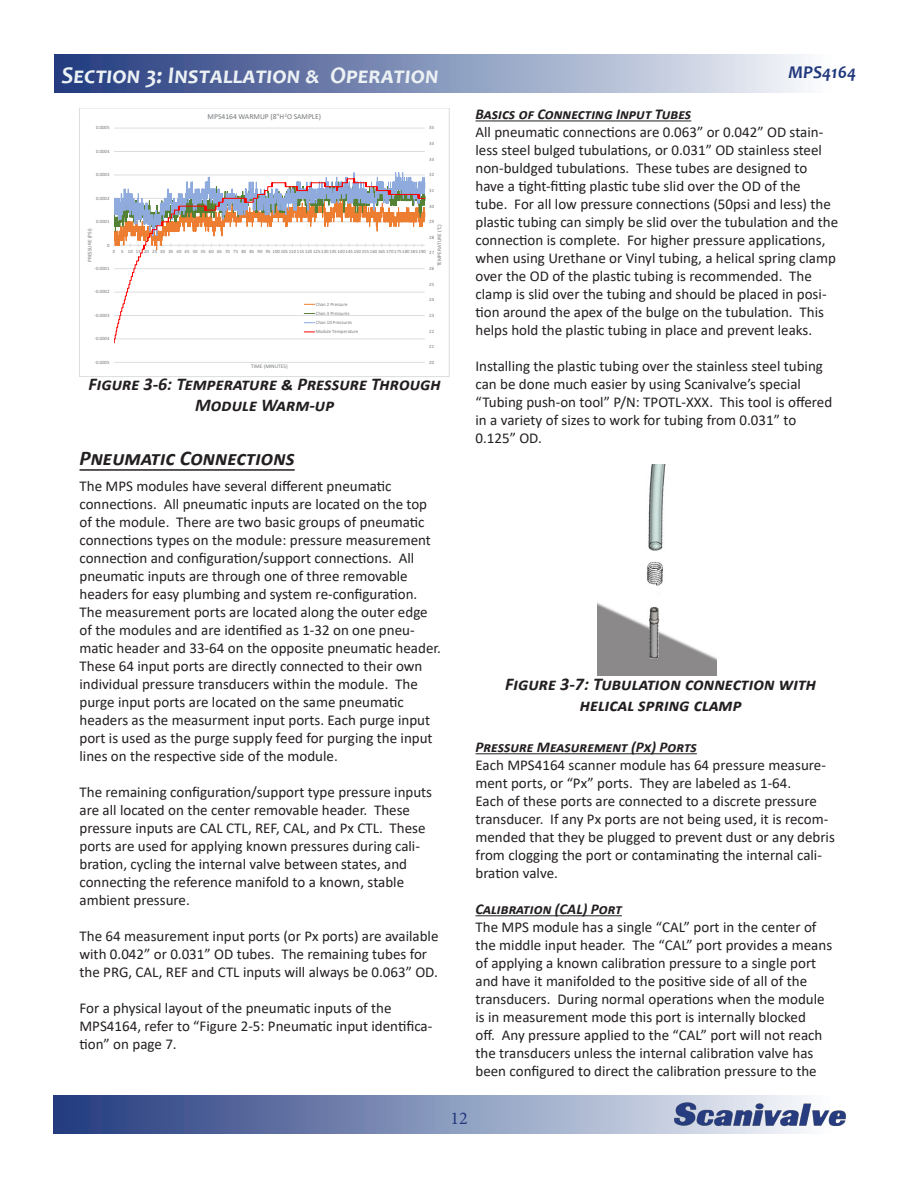
<style>
.page{position:relative;width:918px;height:1188px;background:#fff}
.page>*{position:absolute;margin:0;border:0;box-sizing:border-box;transform-origin:0 0}
.t1{font:italic 700 24px "Candara";color:#ecf1f4}
.Sub_Heading_1{font:italic 700 21px "Calibri";color:#231f20}
.t2{font:italic 700 18px/21.6px "Calibri";color:#231f20;text-align:center}
.t3{font:italic 700 18px "Candara";color:#22387d}
.t4{font:18px "Minion Pro";color:#22387d}
.t5{font:15px/18px "Calibri";color:#231f20}
.Sub_Heading_2{font:italic 700 15px "Calibri";color:#231f20}
.t6{font:7.65px "Calibri";color:#76787b}
.t7{font:5.4px "Calibri";color:#76787b}
.t8{font:4.95px/9.1px "Calibri";color:#76787b}
</style>
<div class="page">
<div style="left:53px;top:1095px;width:810px;height:39px;background:linear-gradient(to right,#1f387d,#fff)"></div>
<img style="left:673px;top:1100px;width:175px;height:33px">
<div style="left:54px;top:54px;width:810px;height:39px;background:linear-gradient(to right,#1f387d,#fff)"></div>
<hr style="left:80px;top:469px;width:215px;height:2px;background:#231f20">
<hr style="left:114px;top:362px;width:311px;height:1px;background:#dcdddf">
<hr style="left:114px;top:151px;width:311px;height:1px;background:#dcdddf">
<hr style="left:114px;top:128px;width:311px;height:1px;background:#dcdddf">
<svg style="left:114px;top:172px;width:311px;height:7px"></svg>
<svg style="left:114px;top:179px;width:311px;height:164px"></svg>
<div style="left:80px;top:108px;width:369px;height:269px;border:1px solid #dcdddf"></div>
<hr style="left:476px;top:120px;width:215px;height:1px;background:#231f20">
<hr style="left:476px;top:753px;width:221px;height:1px;background:#231f20">
<hr style="left:476px;top:915px;width:146px;height:1px;background:#231f20">
<img style="left:597px;top:464px;width:120px;height:212px">
<h1 class="t1" style="left:62px;top:60px;width:379px">Section 3: Installation &amp; Operation</h1>
<p class="t3" style="left:788px;top:61px;width:70px">MPS4164</p>
<p class="t8" style="left:96px;top:123px;width:15px">0.0005</p>
<p class="t8" style="left:96px;top:147px;width:15px">0.0004</p>
<p class="t8" style="left:96px;top:170px;width:15px">0.0003</p>
<p class="t8" style="left:96px;top:193px;width:15px">0.0002</p>
<p class="t6" style="left:208px;top:111px;width:115px">MPS4164 WARMUP (8"H<sup>2</sup>O SAMPLE)</p>
<p class="t8" style="left:429px;top:123px;width:6px">35</p>
<p class="t8" style="left:429px;top:139px;width:6px">34</p>
<p class="t8" style="left:429px;top:154px;width:6px">33</p>
<p class="t8" style="left:429px;top:170px;width:6px">32</p>
<p class="t8" style="left:429px;top:186px;width:6px">31</p>
<p class="t8" style="left:429px;top:201px;width:6px">30</p>
<p class="t8" style="left:429px;top:217px;width:6px">29</p>
<p class="t8" style="left:96px;top:217px;width:15px">0.0001</p>
<p class="t7" style="left:435px;top:266px;width:44px;rotate:-90deg">TEMPERATURE (°C)</p>
<p class="t7" style="left:86px;top:262px;width:35px;rotate:-90deg">PRESSURE (PSI)</p>
<p class="t8" style="left:429px;top:232px;width:6px">28</p>
<p class="t8" style="left:107px;top:240px;width:4px">0</p>
<p class="t8" style="left:113px;top:247px;width:315px">0 5 10 15 20 25 30 35 40 45 50 55 60 65 70 75 80 85 90 95 100 105 110 115 120 125 130 135 140 145 150 155 160 165 170 175 180 185 190</p>
<p class="t8" style="left:429px;top:248px;width:6px">27</p>
<p class="t8" style="left:429px;top:264px;width:6px">26</p>
<p class="t8" style="left:95px;top:264px;width:17px">-0.0001</p>
<p class="t8" style="left:95px;top:287px;width:17px">-0.0002</p>
<p class="t8" style="left:95px;top:311px;width:17px">-0.0003</p>
<p class="t8" style="left:95px;top:334px;width:17px">-0.0004</p>
<p class="t8" style="left:95px;top:357px;width:17px">-0.0005</p>
<p class="t7" style="left:251px;top:363px;width:38px">TIME (MINUTES)</p>
<p class="t8" style="left:316px;top:299px;width:44px">Chan 2 Pressure<br>Chan 3 Pressures<br>Chan 10 Pressures<br>Module Temperature</p>
<p class="t8" style="left:429px;top:279px;width:6px">25</p>
<p class="t8" style="left:429px;top:295px;width:6px">24</p>
<p class="t8" style="left:429px;top:311px;width:6px">23</p>
<p class="t8" style="left:429px;top:326px;width:6px">22</p>
<p class="t8" style="left:429px;top:342px;width:6px">21</p>
<p class="t8" style="left:429px;top:357px;width:6px">20</p>
<p class="t2" style="left:89px;top:372px;width:354px">Figure 3-6: Temperature &amp; Pressure Through<br>Module Warm-up</p>
<p class="Sub_Heading_1" style="left:80px;top:444px;width:217px">Pneumatic Connections</p>
<p class="t5" style="left:80px;top:477px;width:363px">The MPS modules have several different pneumatic connections. All pneumatic inputs are located on the top of the module. There are two basic groups of pneumatic connections types on the module: pressure measurement connection and configuration/support connections. All pneumatic inputs are through one of three removable headers for easy plumbing and system re-configuration.<br>The measurement ports are located along the outer edge of the modules and are identified as 1-32 on one pneu&shy;matic header and 33-64 on the opposite pneumatic header.<br>These 64 input ports are directly connected to their own individual pressure transducers within the module. The purge input ports are located on the same pneumatic headers as the measurment input ports. Each purge input port is used as the purge supply feed for purging the input lines on the respective side of the module.</p>
<p class="t5" style="left:80px;top:783px;width:354px">The remaining configuration/support type pressure inputs are all located on the center removable header. These pressure inputs are CAL CTL, REF, CAL, and Px CTL. These ports are used for applying known pressures during cali&shy;bration, cycling the internal valve between states, and connecting the reference manifold to a known, stable ambient pressure.</p>
<p class="t5" style="left:80px;top:927px;width:361px">The 64 measurement input ports (or Px ports) are available with 0.042” or 0.031” OD tubes. The remaining tubes for the PRG, CAL, REF and CTL inputs will always be 0.063” OD.</p>
<p class="t5" style="left:80px;top:999px;width:354px">For a physical layout of the pneumatic inputs of the<br>MPS4164, refer to “Figure 2-5: Pneumatic input identifica&shy;tion” on page 7.</p>
<p class="Sub_Heading_2" style="left:476px;top:104px;width:217px">Basics of Connecting Input Tubes</p>
<p class="t5" style="left:476px;top:123px;width:364px">All pneumatic connections are 0.063” or 0.042” OD stain&shy;less steel bulged tubulations, or 0.031” OD stainless steel non-buldged tubulations. These tubes are designed to have a tight-fitting plastic tube slid over the OD of the<br>tube. For all low pressure connections (50psi and less) the plastic tubing can simply be slid over the tubulation and the connection is complete. For higher pressure applications, when using Urethane or Vinyl tubing, a helical spring clamp over the OD of the plastic tubing is recommended. The clamp is slid over the tubing and should be placed in posi&shy;tion around the apex of the bulge on the tubulation. This helps hold the plastic tubing in place and prevent leaks.</p>
<p class="t5" style="left:476px;top:357px;width:358px">Installing the plastic tubing over the stainless steel tubing can be done much easier by using Scanivalve’s special “Tubing push-on tool” P/N: TPOTL-XXX. This tool is offered in a variety of sizes to work for tubing from 0.031” to 0.125” OD.</p>
<p class="t2" style="left:505px;top:672px;width:312px">Figure 3-7: Tubulation connection with helical spring clamp</p>
<p class="Sub_Heading_2" style="left:476px;top:737px;width:223px">Pressure Measurement (Px) Ports</p>
<p class="t5" style="left:476px;top:756px;width:361px">Each MPS4164 scanner module has 64 pressure measure&shy;ment ports, or “Px” ports. They are labeled as 1-64.<br>Each of these ports are connected to a discrete pressure transducer. If any Px ports are not being used, it is recom&shy;mended that they be plugged to prevent dust or any debris from clogging the port or contaminating the internal cali&shy;bration valve.</p>
<p class="Sub_Heading_2" style="left:476px;top:899px;width:148px">Calibration (CAL) Port</p>
<p class="t5" style="left:476px;top:918px;width:358px">The MPS module has a single “CAL” port in the center of the middle input header. The “CAL” port provides a means of applying a known calibration pressure to a single port and have it manifolded to the positive side of all of the transducers. During normal operations when the module is in measurement mode this port is internally blocked<br>off. Any pressure applied to the “CAL” port will not reach the transducers unless the internal calibration valve has been configured to direct the calibration pressure to the</p>
<p class="t4" style="left:450px;top:1106px;width:19px">12</p>
</div>
